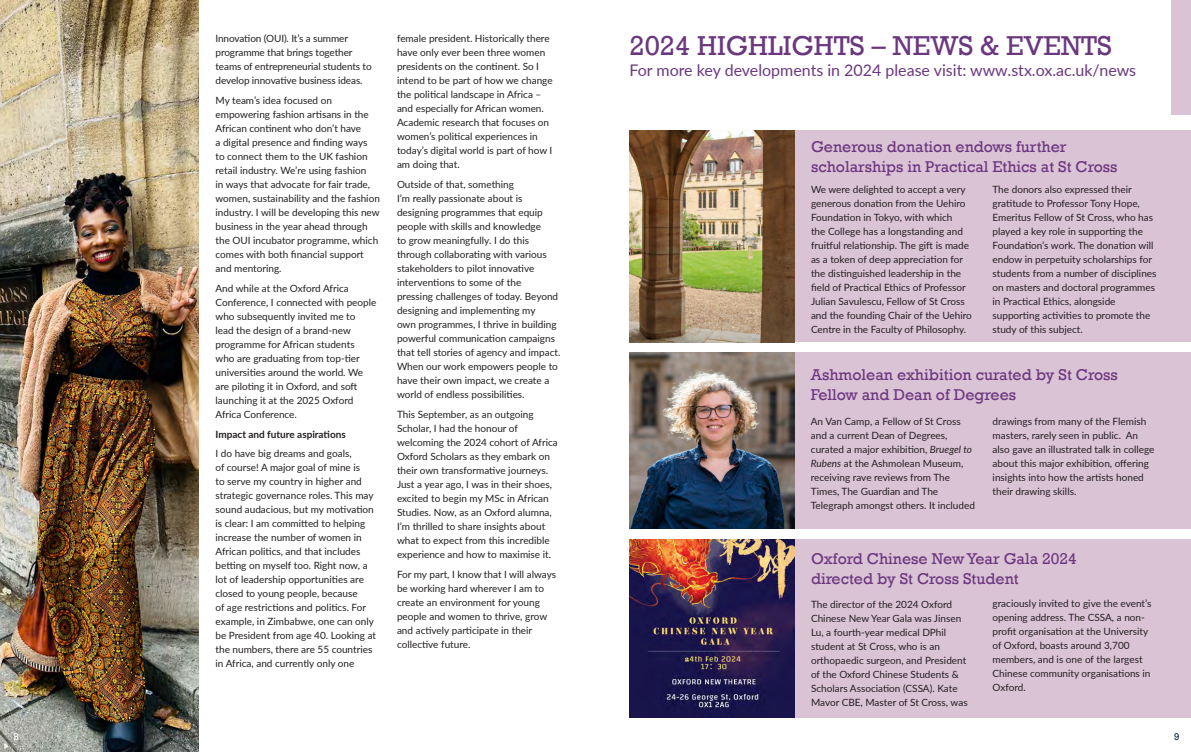
<style>
.page{position:relative;width:1191px;height:752px;background:#fff}
.page>*{position:absolute;margin:0;border:0;box-sizing:border-box;transform-origin:0 0}
.HEADER_Blue{font:28px "Rockwell";color:#6b377f}
.Sub_header{font:16px/20px "Rockwell";color:#6b377f}
.Large_quote{font:16px "Lato";color:#6b377f}
.Body_Copy{font:10px/14px "Lato";color:#231f20}
.Body_Copy-2{font:700 10px "Lato";color:#231f20}
.t1{font:10px "Rockwell";color:#fff}
.t2{font:10px "Rockwell";color:#091e40}
.s1{font-style:italic}
</style>
<div class="page">
<img style="left:0;top:0;width:198px;height:751px">
<div style="left:1171px;top:0;width:20px;height:114px;background:#dbc3d6"></div>
<div style="left:776px;top:130px;width:415px;height:212px;background:#dbc3d6"></div>
<img style="left:629px;top:130px;width:165px;height:212px">
<div style="left:780px;top:539px;width:411px;height:178px;background:#dbc3d6"></div>
<img style="left:629px;top:539px;width:165px;height:178px">
<div style="left:776px;top:352px;width:415px;height:176px;background:#dbc3d6"></div>
<img style="left:629px;top:352px;width:165px;height:176px">
<p class="Body_Copy" style="left:215px;top:31px;width:158px">Innovation (OUI). It’s a summer programme that brings together teams of entrepreneurial students to develop innovative business ideas.</p>
<p class="Body_Copy" style="left:215px;top:93px;width:166px">My team’s idea focused on empowering fashion artisans in the African continent who don’t have<br>a digital presence and finding ways<br>to connect them to the UK fashion retail industry. We’re using fashion<br>in ways that advocate for fair trade, women, sustainability and the fashion industry. I will be developing this new business in the year ahead through the OUI incubator programme, which comes with both financial support and mentoring.</p>
<p class="Body_Copy" style="left:215px;top:280px;width:162px">And while at the Oxford Africa<br>Conference, I connected with people who subsequently invited me to<br>lead the design of a brand-new programme for African students<br>who are graduating from top-tier universities around the world. We are piloting it in Oxford, and soft launching it at the 2025 Oxford<br>Africa Conference.</p>
<p class="Body_Copy-2" style="left:215px;top:426px;width:132px">Impact and future aspirations</p>
<p class="Body_Copy" style="left:215px;top:446px;width:162px">I do have big dreams and goals,<br>of course! A major goal of mine is<br>to serve my country in higher and strategic governance roles. This may sound audacious, but my motivation is clear: I am committed to helping increase the number of women in African politics, and that includes betting on myself too. Right now, a lot of leadership opportunities are closed to young people, because<br>of age restrictions and politics. For example, in Zimbabwe, one can only be President from age 40. Looking at the numbers, there are 55 countries in Africa, and currently only one</p>
<p class="Body_Copy" style="left:397px;top:31px;width:157px">female president. Historically there have only ever been three women presidents on the continent. So I intend to be part of how we change the political landscape in Africa – and especially for African women.<br>Academic research that focuses on women’s political experiences in today’s digital world is part of how I am doing that.</p>
<p class="Body_Copy" style="left:397px;top:177px;width:165px">Outside of that, something<br>I’m really passionate about is designing programmes that equip people with skills and knowledge<br>to grow meaningfully. I do this through collaborating with various stakeholders to pilot innovative interventions to some of the<br>pressing challenges of today. Beyond designing and implementing my<br>own programmes, I thrive in building powerful communication campaigns that tell stories of agency and impact.<br>When our work empowers people to have their own impact, we create a world of endless possibilities.</p>
<p class="Body_Copy" style="left:397px;top:406px;width:162px">This September, as an outgoing Scholar, I had the honour of welcoming the 2024 cohort of Africa Oxford Scholars as they embark on their own transformative journeys.<br>Just a year ago, I was in their shoes, excited to begin my MSc in African Studies. Now, as an Oxford alumna, I’m thrilled to share insights about what to expect from this incredible experience and how to maximise it.</p>
<p class="Body_Copy" style="left:397px;top:566px;width:161px">For my part, I know that I will always be working hard wherever I am to create an environment for young people and women to thrive, grow and actively participate in their collective future.</p>
<p class="HEADER_Blue" style="left:629px;top:30px;width:484px">2024 HIGHLIGHTS – NEWS &amp; EVENTS</p>
<p class="Large_quote" style="left:629px;top:59px;width:508px">For more key developments in 2024 please visit: www.stx.ox.ac.uk/news</p>
<p class="Sub_header" style="left:811px;top:136px;width:308px">Generous donation endows further scholarships in Practical Ethics at St Cross</p>
<p class="Body_Copy" style="left:992px;top:182px;width:166px">The donors also expressed their gratitude to Professor Tony Hope, Emeritus Fellow of St Cross, who has played a key role in supporting the Foundation’s work. The donation will endow in perpetuity scholarships for students from a number of disciplines on masters and doctoral programmes in Practical Ethics, alongside supporting activities to promote the study of this subject.</p>
<p class="Body_Copy" style="left:811px;top:182px;width:162px">We were delighted to accept a very generous donation from the Uehiro Foundation in Tokyo, with which<br>the College has a longstanding and fruitful relationship. The gift is made as a token of deep appreciation for the distinguished leadership in the field of Practical Ethics of Professor Julian Savulescu, Fellow of St Cross and the founding Chair of the Uehiro Centre in the Faculty of Philosophy.</p>
<p class="Sub_header" style="left:811px;top:364px;width:308px">Ashmolean exhibition curated by St Cross<br>Fellow and Dean of Degrees</p>
<p class="Body_Copy" style="left:992px;top:414px;width:163px">drawings from many of the Flemish masters, rarely seen in public. An also gave an illustrated talk in college about this major exhibition, offering insights into how the artists honed their drawing skills.</p>
<p class="Body_Copy" style="left:811px;top:414px;width:166px">An Van Camp, a Fellow of St Cross and a current Dean of Degrees, curated a major exhibition, <span class="s1">Bruegel to<br>Rubens</span> at the Ashmolean Museum, receiving rave reviews from The<br>Times, The Guardian and The<br>Telegraph amongst others. It included</p>
<p class="Sub_header" style="left:811px;top:548px;width:267px">Oxford Chinese New Year Gala 2024 directed by St Cross Student</p>
<p class="Body_Copy" style="left:992px;top:596px;width:160px">graciously invited to give the event’s opening address. The CSSA, a non&shy;profit organisation at the University of Oxford, boasts around 3,700 members, and is one of the largest<br>Chinese community organisations in<br>Oxford.</p>
<p class="Body_Copy" style="left:811px;top:596px;width:158px">The director of the 2024 Oxford<br>Chinese New Year Gala was Jinsen<br>Lu, a fourth-year medical DPhil student at St Cross, who is an orthopaedic surgeon, and President of the Oxford Chinese Students &amp;<br>Scholars Association (CSSA). Kate<br>Mavor CBE, Master of St Cross, was</p>
<p class="t1" style="left:14px;top:730px;width:7px">8</p>
<p class="t2" style="left:1174px;top:730px;width:7px">9</p>
</div>
